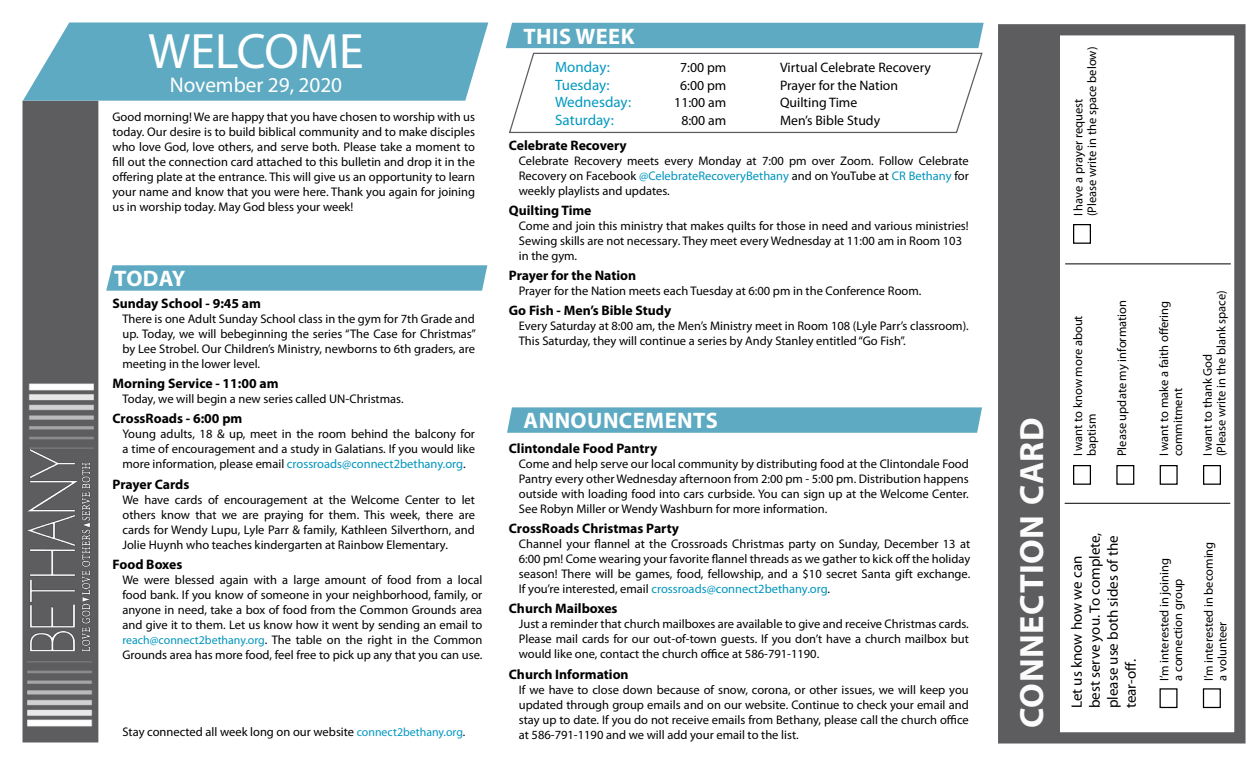
<style>
.page{position:relative;width:1260px;height:765px;background:#fff}
.page>*{position:absolute;margin:0;border:0;box-sizing:border-box;transform-origin:0 0}
.t1{font:50px "Myriad Pro";color:#fff}
.t2{font:700 33.75px "Myriad Pro";letter-spacing:.02em;color:#fbfbfb}
.t3{font:700 22.5px "Myriad Pro";letter-spacing:.02em;color:#fff}
.t4{font:21.25px "Myriad Pro";color:#fff}
.t5{font:15px/18px "Myriad Pro";color:#000}
.t6{font:15px "Myriad Pro";color:#0098c1}
.t7{font:700 13.75px "Myriad Pro";color:#000}
.t8{font:13.75px "Myriad Pro";color:#000}
.t9{font:12.5px/15px "Myriad Pro";color:#000;text-align:justify}
.s1{color:#0095be}
.s2{font-size:11.88px;color:#0095be}
.s3{font-size:11.88px;color:#0098c1}
.s4{font-size:11.88px}
</style>
<div class="page">
<svg style="left:106px;top:265px;width:381px;height:26px;background:#63adc4"></svg>
<svg style="left:507px;top:407px;width:475px;height:26px;background:#62acc4"></svg>
<div style="left:506px;top:23px;width:478px;height:25px;background:#5daac2"></div>
<div style="left:22px;top:101px;width:76px;height:641px;background:#5d5d60"></div>
<img style="left:25px;top:448px;width:71px;height:211px">
<svg style="left:23px;top:22px;width:465px;height:79px;background:#6ab1c7"></svg>
<img style="left:22px;top:383px;width:77px;height:65px">
<img style="left:22px;top:662px;width:77px;height:65px">
<div style="left:998px;top:24px;width:248px;height:720px;border:11px solid #5d5d60"></div>
<div style="left:1007px;top:30px;width:52px;height:708px;background:#5d5d60"></div>
<div style="left:1160px;top:688px;width:18px;height:20px;border:1px solid #000"></div>
<div style="left:1203px;top:465px;width:18px;height:20px;border:1px solid #000"></div>
<div style="left:1160px;top:465px;width:18px;height:20px;border:1px solid #000"></div>
<div style="left:1116px;top:465px;width:18px;height:20px;border:1px solid #000"></div>
<div style="left:1073px;top:465px;width:18px;height:20px;border:1px solid #000"></div>
<div style="left:1203px;top:688px;width:18px;height:20px;border:1px solid #000"></div>
<hr style="left:1065px;top:503px;width:165px;height:1px;background:#000">
<div style="left:1073px;top:224px;width:18px;height:20px;border:1px solid #000"></div>
<hr style="left:1065px;top:264px;width:166px;height:1px;background:#000">
<svg style="left:509px;top:52px;width:474px;height:82px"></svg>
<h1 class="t1" style="left:148px;top:30px;width:217px">WELCOME</h1>
<h3 class="t4" style="left:170px;top:72px;width:174px">November 29, 2020</h3>
<p class="t9" style="left:112px;top:109px;width:364px">Good morning! We are happy that you have chosen to worship with us today. Our desire is to build biblical community and to make disciples who love God, love others, and serve both. Please take a moment to fill out the connection card attached to this bulletin and drop it in the offering plate at the entrance. This will give us an opportunity to learn your name and know that you were here. Thank you again for joining us in worship today. May God bless your week!</p>
<h3 class="t3" style="left:114px;top:264px;width:73px">Today</h3>
<p class="t7" style="left:112px;top:294px;width:150px">Sunday School - 9:45 am</p>
<p class="t9" style="left:122px;top:311px;width:355px">There is one Adult Sunday School class in the gym for 7th Grade and up. Today, we will bebeginning the series “The Case for Christmas” by Lee Strobel. Our Children’s Ministry, newborns to 6th graders, are meeting in the lower level.</p>
<p class="t7" style="left:112px;top:374px;width:168px">Morning Service - 11:00 am</p>
<p class="t9" style="left:122px;top:391px;width:283px">Today, we will begin a new series called UN-Christmas.</p>
<p class="t7" style="left:112px;top:410px;width:131px">CrossRoads - 6:00 pm</p>
<p class="t9" style="left:122px;top:426px;width:354px">Young adults, 18 &amp; up, meet in the room behind the balcony for a time of encouragement and a study in Galatians. If you would like more information, please email <span class="s1">crossroads@connect2bethany.org</span>.</p>
<p class="t7" style="left:112px;top:475px;width:78px">Prayer Cards</p>
<p class="t9" style="left:122px;top:492px;width:354px">We have cards of encouragement at the Welcome Center to let others know that we are praying for them. This week, there are cards for Wendy Lupu, Lyle Parr &amp; family, Kathleen Silverthorn, and Jolie Huynh who teaches kindergarten at Rainbow Elementary.</p>
<p class="t7" style="left:112px;top:555px;width:71px">Food Boxes</p>
<p class="t9" style="left:122px;top:572px;width:361px">We were blessed again with a large amount of food from a local food bank. If you know of someone in your neighborhood, family, or anyone in need, take a box of food from the Common Grounds area and give it to them. Let us know how it went by sending an email to <span class="s2">reach@connect2bethany.org</span>. The table on the right in the Common Grounds area has more food, feel free to pick up any that you can use.</p>
<p class="t9" style="left:123px;top:724px;width:344px">Stay connected all week long on our website <span class="s3">connect2bethany.org</span><span class="s4">.</span></p>
<h3 class="t3" style="left:524px;top:22px;width:113px">This Week</h3>
<p class="t6" style="left:555px;top:58px;width:56px">Monday:</p>
<p class="t8" style="left:680px;top:59px;width:48px">7:00 pm</p>
<p class="t8" style="left:780px;top:59px;width:152px">Virtual Celebrate Recovery</p>
<p class="t6" style="left:555px;top:75px;width:56px">Tuesday:</p>
<p class="t8" style="left:680px;top:76px;width:48px">6:00 pm</p>
<p class="t8" style="left:780px;top:76px;width:120px">Prayer for the Nation</p>
<p class="t6" style="left:555px;top:93px;width:78px">Wednesday:</p>
<p class="t8" style="left:674px;top:94px;width:54px">11:00 am</p>
<p class="t8" style="left:780px;top:94px;width:79px">Quilting Time</p>
<p class="t6" style="left:555px;top:110px;width:60px">Saturday:</p>
<p class="t8" style="left:681px;top:111px;width:47px">8:00 am</p>
<p class="t8" style="left:780px;top:111px;width:102px">Men’s Bible Study</p>
<p class="t7" style="left:509px;top:136px;width:119px">Celebrate Recovery</p>
<p class="t9" style="left:519px;top:153px;width:452px">Celebrate Recovery meets every Monday at 7:00 pm over Zoom. Follow Celebrate Recovery on Facebook <span class="s1">@CelebrateRecoveryBethany</span> and on YouTube at <span class="s1">CR Bethany</span> for weekly playlists and updates.</p>
<p class="t7" style="left:509px;top:201px;width:84px">Quilting Time</p>
<p class="t9" style="left:519px;top:218px;width:451px;text-align:left">Come and join this ministry that makes quilts for those in need and various ministries!<br>Sewing skills are not necessary. They meet every Wednesday at 11:00 am in Room 103 in the gym.</p>
<p class="t7" style="left:509px;top:267px;width:129px">Prayer for the Nation</p>
<p class="t9" style="left:519px;top:283px;width:404px">Prayer for the Nation meets each Tuesday at 6:00 pm in the Conference Room.</p>
<p class="t7" style="left:509px;top:302px;width:164px">Go Fish - Men’s Bible Study</p>
<p class="t9" style="left:519px;top:318px;width:452px">Every Saturday at 8:00 am, the Men’s Ministry meet in Room 108 (Lyle Parr’s classroom).<br>This Saturday, they will continue a series by Andy Stanley entitled “Go Fish”.</p>
<h3 class="t3" style="left:523px;top:406px;width:196px">ANNOUNCEMENTS</h3>
<p class="t7" style="left:509px;top:439px;width:150px">Clintondale Food Pantry</p>
<p class="t9" style="left:519px;top:456px;width:452px">Come and help serve our local community by distributing food at the Clintondale Food Pantry every other Wednesday afternoon from 2:00 pm - 5:00 pm. Distribution happens outside with loading food into cars curbside. You can sign up at the Welcome Center.<br>See Robyn Miller or Wendy Washburn for more information.</p>
<p class="t7" style="left:509px;top:520px;width:172px">CrossRoads Christmas Party</p>
<p class="t9" style="left:519px;top:536px;width:453px">Channel your flannel at the Crossroads Christmas party on Sunday, December 13 at 6:00 pm! Come wearing your favorite flannel threads as we gather to kick off the holiday season! There will be games, food, fellowship, and a $10 secret Santa gift exchange.<br>If you’re interested, email <span class="s1">crossroads@connect2bethany.org</span>.</p>
<p class="t7" style="left:509px;top:600px;width:110px">Church Mailboxes</p>
<p class="t9" style="left:519px;top:616px;width:451px">Just a reminder that church mailboxes are available to give and receive Christmas cards.<br>Please mail cards for our out-of-town guests. If you don’t have a church mailbox but would like one, contact the church office at 586-791-1190.</p>
<p class="t7" style="left:509px;top:665px;width:121px">Church Information</p>
<p class="t9" style="left:519px;top:682px;width:451px">If we have to close down because of snow, corona, or other issues, we will keep you updated through group emails and on our website. Continue to check your email and stay up to date. If you do not receive emails from Bethany, please call the church office at 586-791-1190 and we will add your email to the list.</p>
<p class="t9" style="left:1071px;top:216px;width:171px;line-height:13.8px;rotate:-90deg">I have a prayer request<br>(Please write in the space below)</p>
<h2 class="t2" style="left:1010px;top:728px;width:309px;rotate:-90deg">CONNECTION CARD</h2>
<p class="t9" style="left:1071px;top:456px;width:142px;line-height:13.8px;rotate:-90deg">I want to know more about baptism</p>
<p class="t9" style="left:1114px;top:456px;width:158px;rotate:-90deg">Please update my information</p>
<p class="t9" style="left:1157px;top:456px;width:157px;line-height:13.8px;rotate:-90deg">I want to make a faith offering commitment</p>
<p class="t9" style="left:1201px;top:456px;width:167px;line-height:13.8px;rotate:-90deg">I want to thank God<br>(Please write in the blank space)</p>
<p class="t5" style="left:1067px;top:708px;width:177px;rotate:-90deg">Let us know how we can best serve you. To complete, please use both sides of the tear-off.</p>
<p class="t9" style="left:1157px;top:681px;width:124px;line-height:13.8px;rotate:-90deg">I’m interested in joining a connection group</p>
<p class="t9" style="left:1201px;top:681px;width:140px;line-height:13.8px;rotate:-90deg">I’m interested in becoming a volunteer</p>
</div>
